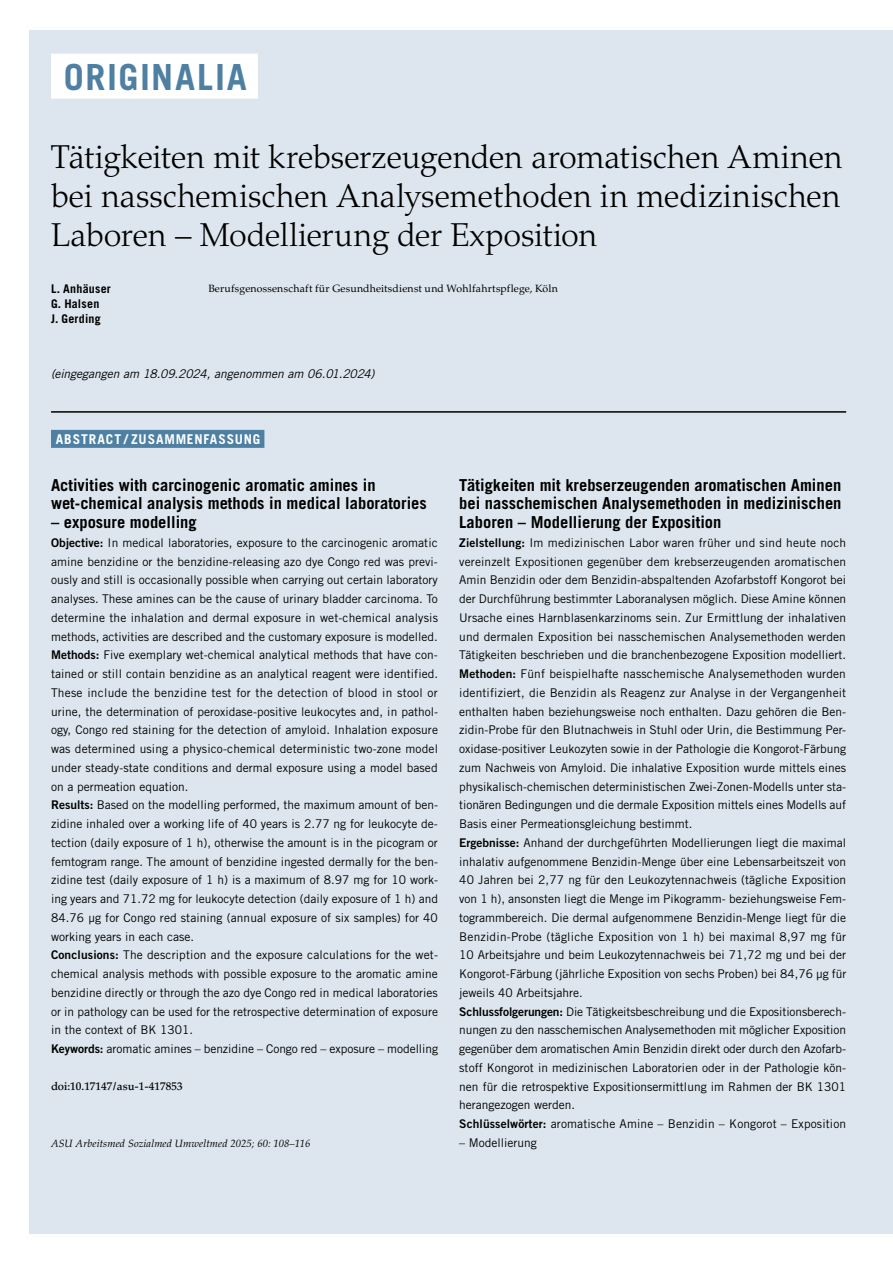
<style>
.page{position:relative;width:893px;height:1263px;background:#fff}
.page>*{position:absolute;margin:0;border:0;box-sizing:border-box;transform-origin:0 0}
.t1{font:700 36px "Trade Gothic LT Std";letter-spacing:.05em;color:#4e80a3}
.t2{font:300 33px/39px "Palatino LT Std";letter-spacing:-.005em;color:#000;text-align:justify}
.t3{font:700 16.5px/18.8px "Trade Gothic LT Std";color:#000}
.t4{font:700 13.5px "Trade Gothic LT Std";letter-spacing:.065em;color:#fff}
.t5{font:12px/18.8px "Trade Gothic LT Std";color:#000}
.t6{font:italic 12px "Trade Gothic LT Std";letter-spacing:-.005em;color:#000}
.t7{font:700 12px/15px "Trade Gothic LT Std";letter-spacing:.015em;color:#000}
.t8{font:500 11.25px "Palatino LT Std";color:#000}
.t9{font:10.5px "Palatino LT Std";letter-spacing:.02em;color:#000}
.t10{font:italic 10.5px "Palatino LT Std";letter-spacing:.01em;color:#000}
.s1{font-family:"Trade Gothic LT Std Bd 2"}
</style>
<div class="page">
<div style="left:30px;top:30px;width:863px;height:1203px;background:#dde6ee"></div>
<hr style="left:51px;top:411px;width:795px;height:2px;background:#000">
<div style="left:51px;top:430px;width:213px;height:18px;background:#4e80a3"></div>
<div style="left:51px;top:54px;width:207px;height:45px;background:#fff"></div>
<h1 class="t1" style="left:64px;top:55px;width:185px">ORIGINALIA</h1>
<h2 class="t2" style="left:51px;top:138px;width:793px">Tätigkeiten mit krebserzeugenden aromatischen Aminen bei nasschemischen Analysemethoden in medizinischen Laboren – Modellierung der Exposition</h2>
<p class="t7" style="left:51px;top:281px;width:61px">L. Anhäuser</p>
<p class="t9" style="left:208px;top:282px;width:351px">Berufsgenossenschaft für Gesundheitsdienst und Wohlfahrtspflege, Köln</p>
<p class="t7" style="left:51px;top:296px;width:51px">G. Halsen<br>J. Gerding</p>
<p class="t6" style="left:51px;top:366px;width:325px">(eingegangen am 18.09.2024, angenommen am 06.01.2024)</p>
<p class="t4" style="left:56px;top:431px;width:206px">ABSTRACT / ZUSAMMENFASSUNG</p>
<h3 class="t3" style="left:51px;top:475px;width:377px">Activities with carcinogenic aromatic amines in wet-chemical analysis methods in medical laboratories</h3>
<h3 class="t3" style="left:51px;top:513px;width:147px">– exposure modelling</h3>
<p class="t5" style="left:51px;top:533px;width:389px"><span class="s1">Objective:</span> In medical laboratories, exposure to the carcinogenic aromatic amine benzidine or the benzidine-releasing azo dye Congo red was previ&shy;ously and still is occasionally possible when carrying out certain laboratory analyses. These amines can be the cause of urinary bladder carcinoma. To determine the inhalation and dermal exposure in wet-chemical analysis methods, activities are described and the customary exposure is modelled.<br><span class="s1">Methods:</span> Five exemplary wet-chemical analytical methods that have con&shy;tained or still contain benzidine as an analytical reagent were identified.<br>These include the benzidine test for the detection of blood in stool or urine, the determination of peroxidase-positive leukocytes and, in pathol&shy;ogy, Congo red staining for the detection of amyloid. Inhalation exposure was determined using a physico-chemical deterministic two-zone model under steady-state conditions and dermal exposure using a model based on a permeation equation.<br><span class="s1">Results:</span> Based on the modelling performed, the maximum amount of ben&shy;zidine inhaled over a working life of 40 years is 2.77 ng for leukocyte de&shy;tection (daily exposure of 1 h), otherwise the amount is in the picogram or femtogram range. The amount of benzidine ingested dermally for the ben&shy;zidine test (daily exposure of 1 h) is a maximum of 8.97 mg for 10 work&shy;ing years and 71.72 mg for leukocyte detection (daily exposure of 1 h) and 84.76 µg for Congo red staining (annual exposure of six samples) for 40 working years in each case.<br><span class="s1">Conclusions:</span> The description and the exposure calculations for the wet&shy;chemical analysis methods with possible exposure to the aromatic amine benzidine directly or through the azo dye Congo red in medical laboratories or in pathology can be used for the retrospective determination of exposure in the context of BK 1301.<br><span class="s1">Keywords:</span> aromatic amines – benzidine – Congo red – exposure – modelling</p>
<p class="t8" style="left:51px;top:1080px;width:133px">doi:10.17147/asu-1-417853</p>
<p class="t10" style="left:51px;top:1137px;width:261px">ASU Arbeitsmed Sozialmed Umweltmed 2025; 60: 108–116</p>
<h3 class="t3" style="left:459px;top:475px;width:384px;text-align:justify">Tätigkeiten mit krebserzeugenden aromatischen Aminen bei nasschemischen Analysemethoden in medizinischen Laboren – Modellierung der Exposition</h3>
<p class="t5" style="left:459px;top:533px;width:389px"><span class="s1">Zielstellung:</span> Im medizinischen Labor waren früher und sind heute noch vereinzelt Expositionen gegenüber dem krebserzeugenden aromatischen Amin Benzidin oder dem Benzidin-abspaltenden Azofarbstoff Kongorot bei der Durchführung bestimmter Laboranalysen möglich. Diese Amine können Ursache eines Harnblasenkarzinoms sein. Zur Ermittlung der inhalativen und dermalen Exposition bei nasschemischen Analysemethoden werden Tätigkeiten beschrieben und die branchenbezogene Exposition modelliert.<br><span class="s1">Methoden:</span> Fünf beispielhafte nasschemische Analysemethoden wurden identifiziert, die Benzidin als Reagenz zur Analyse in der Vergangenheit enthalten haben beziehungsweise noch enthalten. Dazu gehören die Ben&shy;zidin-Probe für den Blutnachweis in Stuhl oder Urin, die Bestimmung Per&shy;oxidase-positiver Leukozyten sowie in der Pathologie die Kongorot-Färbung zum Nachweis von Amyloid. Die inhalative Exposition wurde mittels eines physikalisch-chemischen deterministischen Zwei-Zonen-Modells unter sta&shy;tionären Bedingungen und die dermale Exposition mittels eines Modells auf Basis einer Permeationsgleichung bestimmt.<br><span class="s1">Ergebnisse:</span> Anhand der durchgeführten Modellierungen liegt die maximal inhalativ aufgenommene Benzidin-Menge über eine Lebensarbeitszeit von 40 Jahren bei 2,77 ng für den Leukozytennachweis (tägliche Exposition von 1 h), ansonsten liegt die Menge im Pikogramm- beziehungsweise Fem&shy;togrammbereich. Die dermal aufgenommene Benzidin-Menge liegt für die Benzidin-Probe (tägliche Exposition von 1 h) bei maximal 8,97 mg für 10 Arbeitsjahre und beim Leukozytennachweis bei 71,72 mg und bei der Kongorot-Färbung (jährliche Exposition von sechs Proben) bei 84,76 µg für jeweils 40 Arbeitsjahre.<br><span class="s1">Schlussfolgerungen:</span> Die Tätigkeitsbeschreibung und die Expositionsberech&shy;nungen zu den nasschemischen Analysemethoden mit möglicher Exposition gegenüber dem aromatischen Amin Benzidin direkt oder durch den Azofarb&shy;stoff Kongorot in medizinischen Laboratorien oder in der Pathologie kön&shy;nen für die retrospektive Expositionsermittlung im Rahmen der BK 1301 herangezogen werden.<br><span class="s1">Schlüsselwörter:</span> aromatische Amine – Benzidin – Kongorot – Exposition</p>
<p class="t5" style="left:459px;top:1133px;width:79px">– Modellierung</p>
</div>
